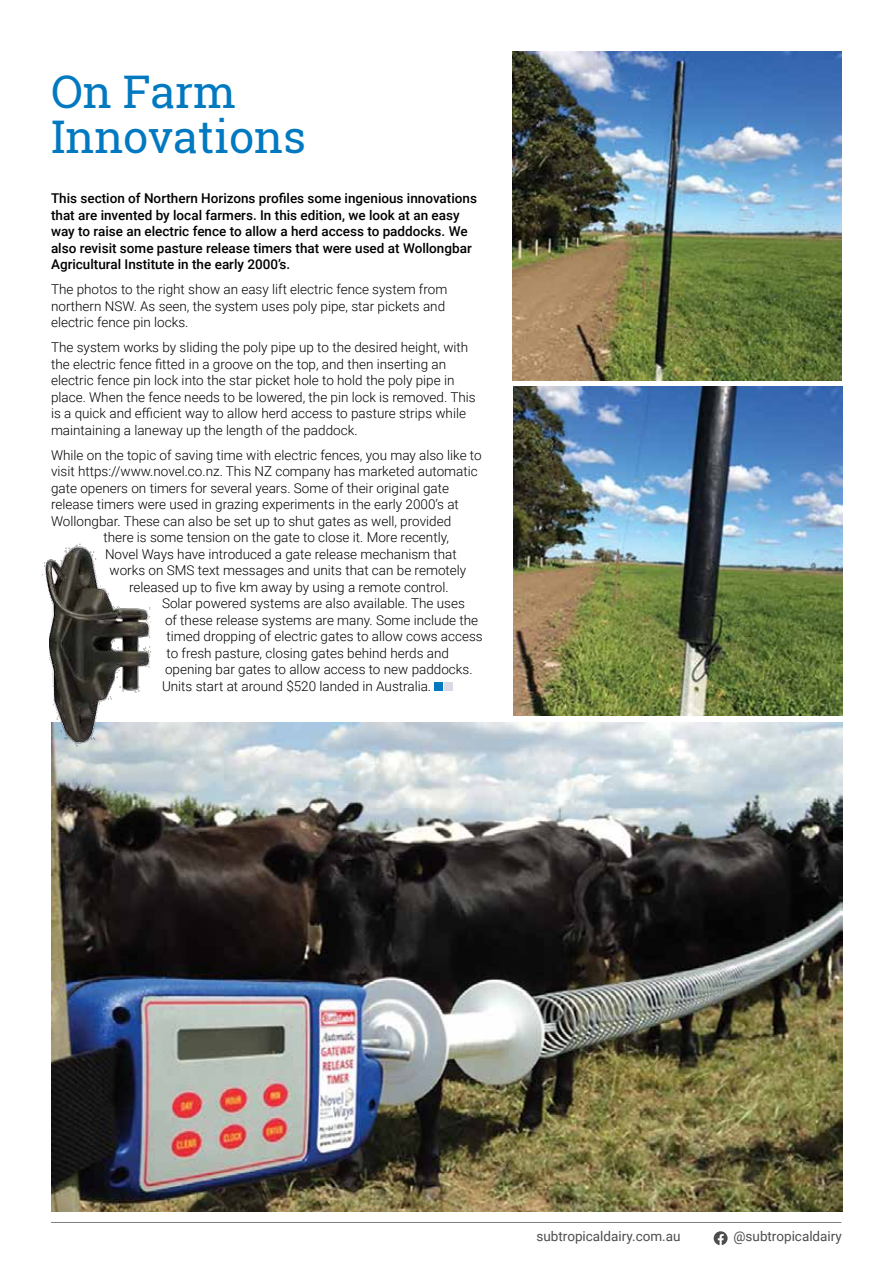
<style>
.page{position:relative;width:893px;height:1263px;background:#fff}
.page>*{position:absolute;margin:0;border:0;box-sizing:border-box;transform-origin:0 0}
.t1{font:45px/45px "Roboto Slab";color:#0079c1}
.t2{font:300 13.5px/16.5px "Roboto";color:#000}
.t3{font:500 13.5px/16.5px "Roboto";color:#000}
.t4{font:13.5px "Roboto";color:#4d4d4f}
</style>
<div class="page">
<div style="left:434px;top:682px;width:9px;height:9px;background:#0079c1"></div>
<div style="left:445px;top:682px;width:8px;height:9px;background:#dadae5"></div>
<img style="left:513px;top:52px;width:329px;height:328px">
<img style="left:513px;top:387px;width:329px;height:329px">
<img style="left:51px;top:722px;width:791px;height:490px">
<img style="left:42px;top:543px;width:164px;height:212px">
<svg style="left:714px;top:1231px;width:14px;height:14px"></svg>
<hr style="left:51px;top:1222px;width:790px;height:1px;background:#7c7e81">
<h1 class="t1" style="left:51px;top:68px;width:257px">On Farm<br>Innovations</h1>
<p class="t3" style="left:51px;top:189px;width:427px">This section of Northern Horizons profiles some ingenious innovations that are invented by local farmers. In this edition, we look at an easy way to raise an electric fence to allow a herd access to paddocks. We also revisit some pasture release timers that were used at Wollongbar Agricultural Institute in the early 2000’s.</p>
<p class="t2" style="left:51px;top:280px;width:398px">The photos to the right show an easy lift electric fence system from northern NSW. As seen, the system uses poly pipe, star pickets and electric fence pin locks.</p>
<p class="t2" style="left:51px;top:338px;width:426px">The system works by sliding the poly pipe up to the desired height, with the electric fence fitted in a groove on the top, and then inserting an electric fence pin lock into the star picket hole to hold the poly pipe in place. When the fence needs to be lowered, the pin lock is removed. This is a quick and efficient way to allow herd access to pasture strips while maintaining a laneway up the length of the paddock.</p>
<p class="t2" style="left:51px;top:446px;width:432px">While on the topic of saving time with electric fences, you may also like to</p>
<p class="t2" style="left:51px;top:462px;width:428px">visit https://www.novel.co.nz. This NZ company has marketed automatic</p>
<p class="t2" style="left:51px;top:479px;width:400px">gate openers on timers for several years. Some of their original gate</p>
<p class="t2" style="left:51px;top:495px;width:409px">release timers were used in grazing experiments in the early 2000’s at</p>
<p class="t2" style="left:51px;top:512px;width:402px">Wollongbar. These can also be set up to shut gates as well, provided</p>
<p class="t2" style="left:104px;top:528px;width:347px">there is some tension on the gate to close it. More recently,</p>
<p class="t2" style="left:105px;top:545px;width:353px">Novel Ways have introduced a gate release mechanism that</p>
<p class="t2" style="left:110px;top:561px;width:358px">works on SMS text messages and units that can be remotely</p>
<p class="t2" style="left:129px;top:578px;width:321px">released up to five km away by using a remote control.</p>
<p class="t2" style="left:162px;top:594px;width:304px">Solar powered systems are also available. The uses</p>
<p class="t2" style="left:165px;top:611px;width:315px">of these release systems are many. Some include the</p>
<p class="t2" style="left:167px;top:627px;width:318px">timed dropping of electric gates to allow cows access</p>
<p class="t2" style="left:167px;top:644px;width:284px">to fresh pasture, closing gates behind herds and</p>
<p class="t2" style="left:165px;top:660px;width:309px">opening bar gates to allow access to new paddocks.</p>
<p class="t2" style="left:162px;top:677px;width:271px">Units start at around $520 landed in Australia.</p>
<p class="t4" style="left:536px;top:1227px;width:146px">subtropicaldairy.com.au</p>
<p class="t4" style="left:733px;top:1227px;width:110px">@subtropicaldairy</p>
</div>
